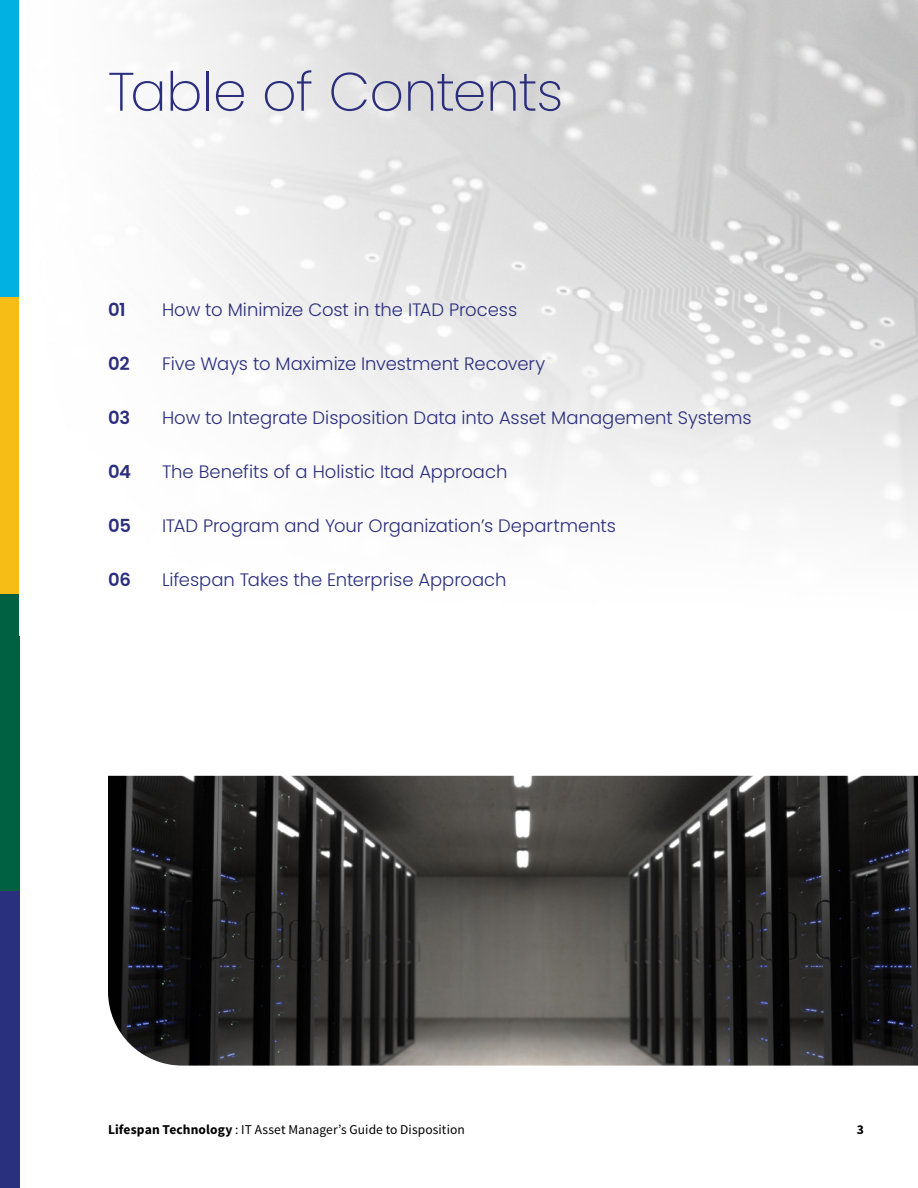
<style>
.page{position:relative;width:918px;height:1188px;background:#fff}
.page>*{position:absolute;margin:0;border:0;box-sizing:border-box;transform-origin:0 0}
.t1{font:200 54px "Poppins";letter-spacing:-.015em;color:#2b2e7d}
.t2{font:300 18px "Poppins";color:#2b2e7d}
.t3{font:600 18px "Poppins";letter-spacing:-.015em;color:#2b2e7d}
.t4{font:13.5px "Source Sans Pro";letter-spacing:.005em;color:#000}
.t5{font:700 13.5px "Source Sans Pro";color:#000}
.s1{font-weight:700}
</style>
<div class="page">
<div style="left:0;top:0;width:20px;height:297px;background:#00b1e1"></div>
<div style="left:0;top:297px;width:20px;height:297px;background:#f6bd17"></div>
<div style="left:0;top:594px;width:20px;height:297px;background:#006142"></div>
<div style="left:0;top:891px;width:20px;height:297px;background:#29307d"></div>
<img style="left:150px;top:0;width:768px;height:536px">
<img style="left:108px;top:776px;width:810px;height:290px">
<h1 class="t1" style="left:108px;top:60px;width:457px">Table of Contents</h1>
<p class="t3" style="left:108px;top:299px;width:19px">01</p>
<p class="t2" style="left:162px;top:299px;width:357px">How to Minimize Cost in the ITAD Process</p>
<p class="t3" style="left:108px;top:353px;width:23px">02</p>
<p class="t2" style="left:162px;top:353px;width:385px">Five Ways to Maximize Investment Recovery</p>
<p class="t3" style="left:108px;top:407px;width:24px">03</p>
<p class="t2" style="left:162px;top:407px;width:591px">How to Integrate Disposition Data into Asset Management Systems</p>
<p class="t3" style="left:108px;top:461px;width:25px">04</p>
<p class="t2" style="left:162px;top:461px;width:347px">The Benefits of a Holistic Itad Approach</p>
<p class="t3" style="left:108px;top:515px;width:24px">05</p>
<p class="t2" style="left:162px;top:515px;width:455px">ITAD Program and Your Organization’s Departments</p>
<p class="t3" style="left:108px;top:569px;width:25px">06</p>
<p class="t2" style="left:162px;top:569px;width:346px">Lifespan Takes the Enterprise Approach</p>
<p class="t4" style="left:108px;top:1121px;width:358px"><span class="s1">Lifespan Technology</span> : IT Asset Manager’s Guide to Disposition</p>
<p class="t5" style="left:857px;top:1121px;width:9px">3</p>
</div>
